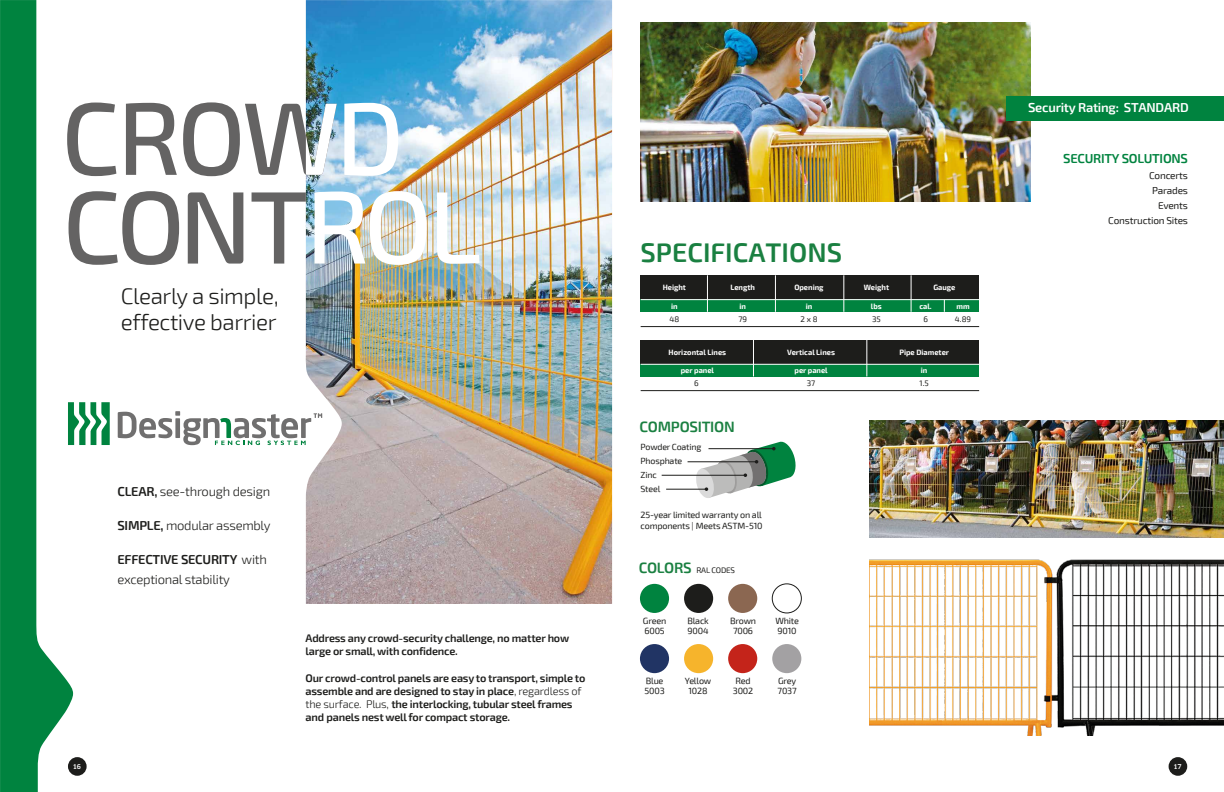
<style>
.page{position:relative;width:1224px;height:792px;background:#fff}
.page>*{position:absolute;margin:0;border:0;box-sizing:border-box;transform-origin:0 0}
.t1{font:600 27px "Exo 2";color:#1a8041}
.t2{font:300 22.5px/26px "Exo 2";letter-spacing:-.02em;color:#1d1d1b}
.t3{font:600 15px "Exo 2";letter-spacing:-.02em;color:#1a8041}
.t4{font:300 13px/20px "Exo 2";letter-spacing:-.02em;color:#1d1d1b}
.t5{font:600 13px "Exo 2";letter-spacing:-.02em;color:#fff}
.t6{font:600 13px "Exo 2";letter-spacing:-.02em;color:#00833f}
.t7{font:600 11px/13.2px "Exo 2";letter-spacing:-.02em;color:#1d1d1b}
.t8{font:10px/15px "Exo 2";letter-spacing:-.02em;color:#1d1d1b;text-align:right}
.t9{font:9px/10px "Exo 2";letter-spacing:-.02em;color:#1d1d1b}
.t10{font:8.8px/13.5px "Exo 2";letter-spacing:-.02em;color:#1d1d1b}
.t11{font:8px "Exo 2";letter-spacing:-.02em;color:#1d1d1b}
.t12{font:700 7.5px "Exo 2";color:#fff}
.t13{font:500 6.5px "Clan OT";color:#fff}
.s1{font-weight:600}
.s2{font-weight:300}
.s3{font-weight:600;font-size:15px;color:#1a8041}
</style>
<div class="page">
<img style="left:870px;top:559px;width:354px;height:177px">
<img style="left:870px;top:420px;width:353px;height:117px">
<svg style="left:0;top:0;width:73px;height:792px;fill:#00833f"></svg>
<img style="left:305px;top:0;width:307px;height:604px">
<svg style="left:68px;top:402px;width:42px;height:43px"></svg>
<svg style="left:118px;top:411px;width:204px;height:34px"></svg>
<img style="left:640px;top:22px;width:390px;height:180px">
<div style="left:1006px;top:96px;width:218px;height:24px;background:#00833f"></div>
<div style="left:640px;top:584px;width:29px;height:29px;background:#00833f;border-radius:50%"></div>
<div style="left:640px;top:644px;width:29px;height:29px;background:#213464;border-radius:50%"></div>
<div style="left:684px;top:584px;width:29px;height:29px;background:#1d1d1b;border-radius:50%"></div>
<div style="left:684px;top:644px;width:29px;height:29px;background:#f6b42c;border-radius:50%"></div>
<div style="left:728px;top:584px;width:29px;height:29px;background:#8b6751;border-radius:50%"></div>
<div style="left:728px;top:644px;width:29px;height:29px;background:#c4241a;border-radius:50%"></div>
<div style="left:772px;top:584px;width:29px;height:29px;border:1px solid #1d1d1b;border-radius:50%"></div>
<div style="left:772px;top:644px;width:29px;height:29px;background:#a3a1a3;border-radius:50%"></div>
<hr style="left:688px;top:461px;width:69px;height:1px;background:#1d1d1b">
<hr style="left:662px;top:475px;width:83px;height:1px;background:#1d1d1b">
<svg style="left:695px;top:441px;width:101px;height:57px"></svg>
<hr style="left:666px;top:489px;width:40px;height:1px;background:#1d1d1b">
<div style="left:68px;top:757px;width:19px;height:19px;background:#1d1d1b;border-radius:50%"></div>
<div style="left:1169px;top:757px;width:18px;height:19px;background:#1d1d1b;border-radius:50%"></div>
<svg style="left:344px;top:103px;width:54px;height:73px"></svg>
<svg style="left:126px;top:103px;width:51px;height:72px"></svg>
<svg style="left:69px;top:191px;width:110px;height:74px"></svg>
<svg style="left:188px;top:192px;width:55px;height:72px"></svg>
<svg style="left:252px;top:192px;width:54px;height:72px"></svg>
<img style="left:315px;top:191px;width:112px;height:74px">
<svg style="left:437px;top:192px;width:43px;height:72px"></svg>
<svg style="left:183px;top:102px;width:154px;height:74px"></svg>
<svg style="left:67px;top:103px;width:49px;height:73px"></svg>
<div style="left:641px;top:275px;width:338px;height:25px;background:#1d1d1b"></div>
<div style="left:641px;top:300px;width:338px;height:12px;background:#00833f"></div>
<hr style="left:641px;top:299px;width:338px;height:1px;background:#fff">
<svg style="left:944px;top:300px;width:1px;height:12px"></svg>
<hr style="left:707px;top:275px;width:1px;height:37px;background:#fff">
<hr style="left:775px;top:275px;width:1px;height:37px;background:#fff">
<hr style="left:911px;top:275px;width:1px;height:37px;background:#fff">
<hr style="left:843px;top:275px;width:1px;height:37px;background:#fff">
<div style="left:641px;top:340px;width:338px;height:24px;background:#1d1d1b"></div>
<div style="left:641px;top:364px;width:338px;height:12px;background:#00833f"></div>
<hr style="left:641px;top:390px;width:338px;height:1px;background:#1d1d1b">
<hr style="left:641px;top:364px;width:338px;height:1px;background:#fff">
<hr style="left:866px;top:340px;width:1px;height:36px;background:#fff">
<hr style="left:753px;top:340px;width:1px;height:36px;background:#fff">
<hr style="left:641px;top:326px;width:338px;height:1px;background:#1d1d1b">
<p class="t5" style="left:1028px;top:100px;width:162px">Security Rating: STANDARD</p>
<p class="t6" style="left:1063px;top:151px;width:126px">SECURITY SOLUTIONS</p>
<h2 class="t2" style="left:121px;top:283px;width:159px">Clearly a simple, effective barrier</h2>
<p class="t4" style="left:117px;top:482px;width:154px"><span class="s1">CLEAR,</span> see-through design</p>
<p class="t4" style="left:117px;top:516px;width:155px"><span class="s1">SIMPLE,</span> modular assembly</p>
<p class="t4" style="left:117px;top:550px;width:151px"><span class="s1">EFFECTIVE SECURITY</span> with exceptional stability</p>
<p class="t7" style="left:306px;top:632px;width:265px">Address any crowd-security challenge, no matter how large or small, with confidence.</p>
<p class="t7" style="left:306px;top:671px;width:281px">Our crowd-control panels are easy to transport, simple to assemble and are designed to stay in place<span class="s2">, regardless of the surface. Plus,</span> the interlocking, tubular steel frames and panels nest well for compact storage.</p>
<h1 class="t1" style="left:640px;top:236px;width:203px">SPECIFICATIONS</h1>
<p class="t12" style="left:663px;top:283px;width:25px">Height</p>
<p class="t12" style="left:730px;top:283px;width:26px">Length</p>
<p class="t12" style="left:671px;top:302px;width:8px">in</p>
<p class="t12" style="left:739px;top:302px;width:8px">in</p>
<p class="t12" style="left:794px;top:283px;width:31px">Opening</p>
<p class="t12" style="left:806px;top:302px;width:8px">in</p>
<p class="t12" style="left:871px;top:302px;width:12px">lbs</p>
<p class="t12" style="left:864px;top:283px;width:27px">Weight</p>
<p class="t12" style="left:933px;top:283px;width:24px">Gauge</p>
<p class="t12" style="left:919px;top:302px;width:14px">cal.</p>
<p class="t12" style="left:956px;top:302px;width:15px">mm</p>
<p class="t11" style="left:669px;top:315px;width:11px">48</p>
<p class="t11" style="left:738px;top:315px;width:10px">79</p>
<p class="t11" style="left:800px;top:315px;width:19px">2 x 8</p>
<p class="t11" style="left:872px;top:315px;width:10px">35</p>
<p class="t11" style="left:923px;top:315px;width:6px">6</p>
<p class="t11" style="left:955px;top:315px;width:18px">4.89</p>
<p class="t12" style="left:669px;top:348px;width:59px">Horizontal Lines</p>
<p class="t12" style="left:787px;top:348px;width:49px">Vertical Lines</p>
<p class="t12" style="left:681px;top:366px;width:35px">per panel</p>
<p class="t12" style="left:795px;top:366px;width:35px">per panel</p>
<p class="t12" style="left:899px;top:348px;width:51px">Pipe Diameter</p>
<p class="t12" style="left:921px;top:366px;width:8px">in</p>
<p class="t11" style="left:694px;top:378px;width:6px">6</p>
<p class="t11" style="left:807px;top:378px;width:10px">37</p>
<p class="t11" style="left:920px;top:378px;width:11px">1.5</p>
<h3 class="t3" style="left:640px;top:418px;width:97px">COMPOSITION</h3>
<p class="t10" style="left:641px;top:441px;width:62px">Powder Coating<br>Phosphate<br>Zinc</p>
<p class="t10" style="left:641px;top:483px;width:21px">Steel</p>
<p class="t9" style="left:641px;top:510px;width:123px;line-height:10.8px">25-year limited warranty on all components <span class="s2">|</span> Meets ASTM-510</p>
<p class="t11" style="left:639px;top:566px;width:98px"><span class="s3">COLORS</span> RAL CODES</p>
<p class="t9" style="left:643px;top:616px;width:25px">Green<br>6005</p>
<p class="t9" style="left:645px;top:676px;width:22px">Blue<br>5003</p>
<p class="t9" style="left:687px;top:616px;width:23px">Black<br>9004</p>
<p class="t9" style="left:685px;top:676px;width:28px;text-align:center">Yellow<br>1028</p>
<p class="t9" style="left:730px;top:616px;width:28px;text-align:center">Brown<br>7006</p>
<p class="t9" style="left:733px;top:676px;width:22px">Red<br>3002</p>
<p class="t9" style="left:775px;top:616px;width:25px">White<br>9010</p>
<p class="t9" style="left:778px;top:676px;width:21px">Grey<br>7037</p>
<p class="t8" style="left:1108px;top:169px;width:81px">Concerts<br>Parades<br>Events<br>Construction Sites</p>
<p class="t13" style="left:73px;top:763px;width:10px">16</p>
<p class="t13" style="left:1173px;top:763px;width:10px">17</p>
</div>
